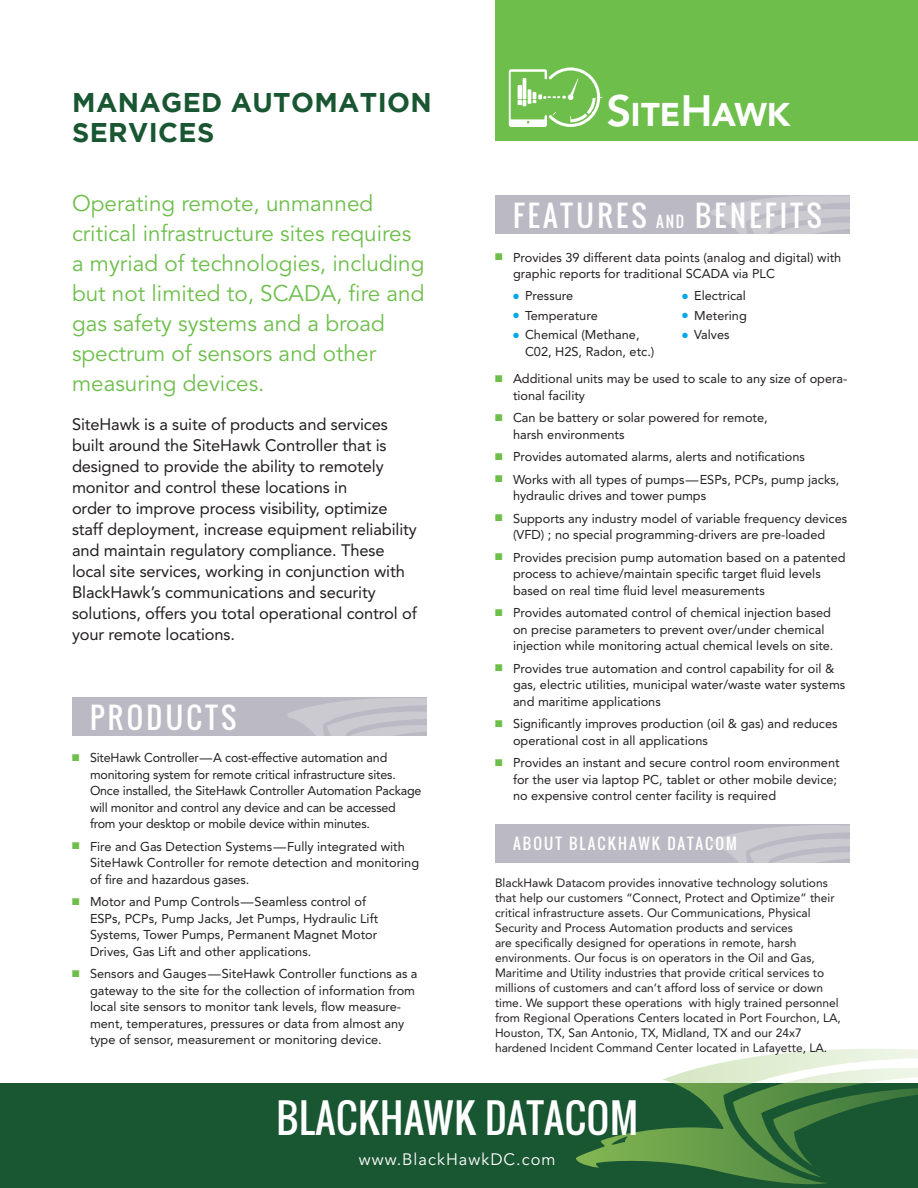
<style>
.page{position:relative;width:918px;height:1188px;background:#fff}
.page>*{position:absolute;margin:0;border:0;box-sizing:border-box;transform-origin:0 0}
.t1{font:39px "Oswald";letter-spacing:.02em;color:#fff}
.t2{font:900 32.7px "Avenir";color:#fff}
.t3{font:28.5px "Oswald";letter-spacing:.12em;color:#fff}
.t4{font:700 27px/30px "Gotham";letter-spacing:.015em;color:#195632}
.t5{font:22.5px/30px "Avenir";color:#6dbe4b}
.t6{font:16.5px/21px "Avenir";letter-spacing:-.01em;color:#231f20}
.t7{font:16.5px "Avenir";letter-spacing:.06em;color:#fff}
.t8{font:15px "Oswald";letter-spacing:.14em;color:#fff}
.t9{font:12.75px/16.5px "Avenir";color:#231f20}
.t10{font:12px/15px "Avenir";color:#231f20}
.s1{color:#6dbe4b}
.s2{font-weight:800;font-size:43.5px}
.s3{font-size:15px}
.s4{color:#00a7e8}
</style>
<div class="page">
<div style="left:0;top:1084px;width:918px;height:104px;background:#195632"></div>
<div style="left:495px;top:0;width:423px;height:141px;background:#6dbe4b"></div>
<svg style="left:576px;top:1049px;width:342px;height:136px"></svg>
<div style="left:72px;top:697px;width:355px;height:39px;background:#bbb9c3"></div>
<svg style="left:288px;top:698px;width:139px;height:38px"></svg>
<div style="left:495px;top:195px;width:355px;height:39px;background:#bbb9c3"></div>
<svg style="left:710px;top:196px;width:140px;height:38px"></svg>
<svg style="left:509px;top:68px;width:94px;height:59px"></svg>
<div style="left:495px;top:824px;width:355px;height:39px;background:#bbb9c3"></div>
<svg style="left:711px;top:825px;width:139px;height:38px"></svg>
<h3 class="t4" style="left:72px;top:86px;width:361px">MANAGED AUTOMATION<br>SERVICES</h3>
<h3 class="t5" style="left:72px;top:189px;width:354px">Operating remote, unmanned critical infrastructure sites requires a myriad of technologies, including but not limited to, SCADA, fire and gas safety systems and a broad spectrum of sensors and other measuring devices.</h3>
<p class="t6" style="left:72px;top:414px;width:347px">SiteHawk is a suite of products and services built around the SiteHawk Controller that is designed to provide the ability to remotely monitor and control these locations in<br>order to improve process visibility, optimize staff deployment, increase equipment reliability and maintain regulatory compliance. These local site services, working in conjunction with BlackHawk’s communications and security solutions, offers you total operational control of your remote locations.</p>
<h3 class="t3" style="left:90px;top:696px;width:148px">PRODUCTS</h3>
<p class="t9" style="left:90px;top:750px;width:333px;text-indent:-18px"><span class="s1">■</span> SiteHawk Controller—A cost-effective automation and monitoring system for remote critical infrastructure sites.<br>Once installed, the SiteHawk Controller Automation Package will monitor and control any device and can be accessed from your desktop or mobile device within minutes.</p>
<p class="t9" style="left:90px;top:838px;width:331px;text-indent:-18px"><span class="s1">■</span> Fire and Gas Detection Systems—Fully integrated with<br>SiteHawk Controller for remote detection and monitoring of fire and hazardous gases.</p>
<p class="t9" style="left:90px;top:894px;width:290px;text-indent:-18px"><span class="s1">■</span> Motor and Pump Controls—Seamless control of ESPs, PCPs, Pump Jacks, Jet Pumps, Hydraulic Lift Systems, Tower Pumps, Permanent Magnet Motor Drives, Gas Lift and other applications.</p>
<p class="t9" style="left:90px;top:966px;width:329px;text-indent:-18px"><span class="s1">■</span> Sensors and Gauges—SiteHawk Controller functions as a gateway to the site for the collection of information from local site sensors to monitor tank levels, flow measure&shy;ment, temperatures, pressures or data from almost any type of sensor, measurement or monitoring device.</p>
<h2 class="t2" style="left:607px;top:95px;width:185px"><span class="s2">S</span>ITE<span class="s2">H</span>AWK</h2>
<h3 class="t3" style="left:513px;top:194px;width:310px">FEATURES <span class="s3">AND</span> BENEFITS</h3>
<p class="t9" style="left:513px;top:249px;width:330px;text-indent:-18px"><span class="s1">■</span> Provides 39 different data points (analog and digital) with graphic reports for traditional SCADA via PLC</p>
<p class="t9" style="left:682px;top:287px;width:65px"><span class="s4">●</span> Electrical</p>
<p class="t9" style="left:682px;top:307px;width:66px"><span class="s4">●</span> Metering</p>
<p class="t9" style="left:682px;top:326px;width:49px"><span class="s4">●</span> Valves</p>
<p class="t9" style="left:513px;top:371px;width:336px;text-indent:-18px"><span class="s1">■</span> Additional units may be used to scale to any size of opera&shy;tional facility</p>
<p class="t9" style="left:513px;top:410px;width:256px;text-indent:-18px"><span class="s1">■</span> Can be battery or solar powered for remote, harsh environments</p>
<p class="t9" style="left:495px;top:449px;width:312px"><span class="s1">■</span> Provides automated alarms, alerts and notifications</p>
<p class="t9" style="left:513px;top:471px;width:328px;text-indent:-18px"><span class="s1">■</span> Works with all types of pumps—ESPs, PCPs, pump jacks, hydraulic drives and tower pumps</p>
<p class="t9" style="left:495px;top:510px;width:354px;text-align:center"><span class="s1">■</span> Supports any industry model of variable frequency devices (VFD) ; no special programming-drivers are pre-loaded</p>
<p class="t9" style="left:513px;top:549px;width:334px;text-indent:-18px"><span class="s1">■</span> Provides precision pump automation based on a patented process to achieve/maintain specific target fluid levels based on real time fluid level measurements</p>
<p class="t9" style="left:513px;top:605px;width:322px;text-indent:-18px"><span class="s1">■</span> Provides automated control of chemical injection based on precise parameters to prevent over/under chemical injection while monitoring actual chemical levels on site.</p>
<p class="t9" style="left:513px;top:660px;width:334px;text-indent:-18px"><span class="s1">■</span> Provides true automation and control capability for oil &amp; gas, electric utilities, municipal water/waste water systems and maritime applications</p>
<p class="t9" style="left:513px;top:716px;width:326px;text-indent:-18px"><span class="s1">■</span> Significantly improves production (oil &amp; gas) and reduces operational cost in all applications</p>
<p class="t9" style="left:513px;top:755px;width:328px;text-indent:-18px"><span class="s1">■</span> Provides an instant and secure control room environment for the user via laptop PC, tablet or other mobile device; no expensive control center facility is required</p>
<p class="t8" style="left:513px;top:833px;width:226px">ABOUT BLACKHAWK DATACOM</p>
<p class="t9" style="left:513px;top:287px;width:62px"><span class="s4">●</span> Pressure</p>
<p class="t9" style="left:513px;top:307px;width:86px"><span class="s4">●</span> Temperature</p>
<p class="t9" style="left:525px;top:326px;width:131px;text-indent:-12px"><span class="s4">●</span> Chemical (Methane,<br>C02, H2S, Radon, etc.)</p>
<p class="t10" style="left:495px;top:876px;width:347px">BlackHawk Datacom provides innovative technology solutions that help our customers “Connect, Protect and Optimize” their critical infrastructure assets. Our Communications, Physical Security and Process Automation products and services<br>are specifically designed for operations in remote, harsh environments. Our focus is on operators in the Oil and Gas, Maritime and Utility industries that provide critical services to millions of customers and can’t afford loss of service or down time. We support these operations with higly trained personnel from Regional Operations Centers located in Port Fourchon, LA, Houston, TX, San Antonio, TX, Midland, TX and our 24x7 hardened Incident Command Center located in Lafayette, LA.</p>
<h1 class="t1" style="left:276px;top:1089px;width:363px">BLACKHAWK DATACOM</h1>
<p class="t7" style="left:359px;top:1150px;width:198px">www.BlackHawkDC.com</p>
</div>
